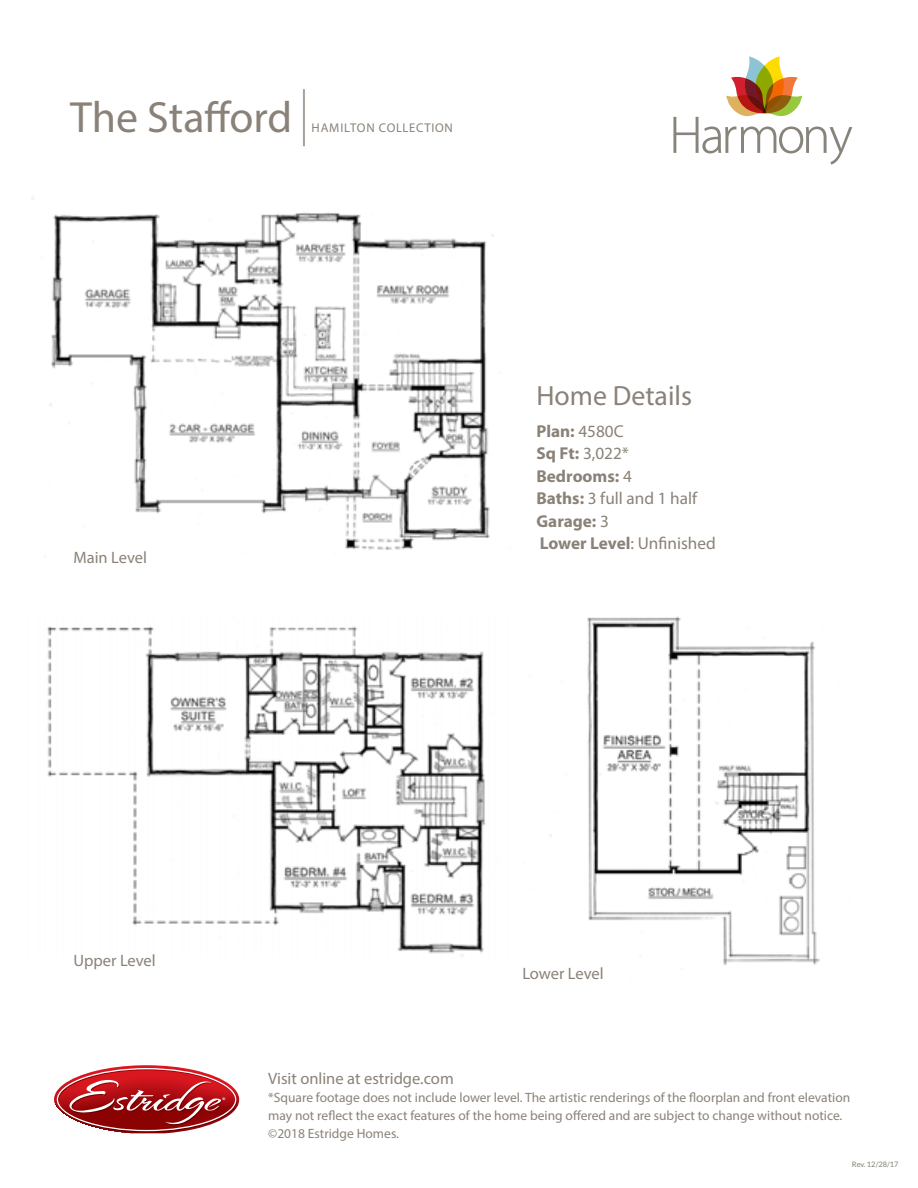
<style>
.page{position:relative;width:918px;height:1188px;background:#fff}
.page>*{position:absolute;margin:0;border:0;box-sizing:border-box;transform-origin:0 0}
.t1{font:43.8px "Myriad Pro";color:#8a8278}
.t2{font:27.75px "Myriad Pro";color:#8a8278}
.t3{font:17.25px "Myriad Pro";color:#8a8278}
.t4{font:700 17.25px "Myriad Pro";color:#8a8278}
.t5{font:16.5px "Myriad Pro";color:#8a8278}
.t6{font:13.5px/18px "Myriad Pro";color:#8a8278}
.t7{font:12.6px "Myriad Pro";letter-spacing:.05em;color:#8a8278}
.t8{font:8.1px "Myriad Pro";color:#fff}
.t9{font:7.5px "Lato";color:#807f74}
.s1{font-size:57px}
.s2{font-weight:400}
.s3{font-weight:700}
</style>
<div class="page">
<img style="left:32px;top:197px;width:462px;height:353px">
<img style="left:47px;top:626px;width:439px;height:331px">
<img style="left:550px;top:616px;width:270px;height:349px">
<svg style="left:54px;top:1065px;width:185px;height:68px"></svg>
<svg style="left:673px;top:56px;width:179px;height:109px"></svg>
<p class="t1" style="left:70px;top:90px;width:238px">The Stafford <span class="s1">|</span></p>
<p class="t7" style="left:312px;top:120px;width:143px">HAMILTON COLLECTION</p>
<p class="t5" style="left:73px;top:547px;width:75px">Main Level</p>
<p class="t2" style="left:536px;top:379px;width:157px">Home Details</p>
<p class="t4" style="left:536px;top:420px;width:89px">Plan: <span class="s2">4580C</span></p>
<p class="t3" style="left:536px;top:443px;width:94px"><span class="s3">Sq Ft:</span> 3,022*</p>
<p class="t4" style="left:536px;top:465px;width:97px">Bedrooms: <span class="s2">4</span></p>
<p class="t3" style="left:536px;top:488px;width:162px"><span class="s3">Baths:</span> 3 full and 1 half</p>
<p class="t4" style="left:536px;top:510px;width:74px">Garage: <span class="s2">3</span></p>
<p class="t3" style="left:540px;top:533px;width:177px"><span class="s3">Lower Level</span>: Unfinished</p>
<p class="t5" style="left:73px;top:951px;width:84px">Upper Level</p>
<p class="t5" style="left:522px;top:963px;width:83px">Lower Level</p>
<p class="t8" style="left:222px;top:1095px;width:5px">®</p>
<p class="t5" style="left:268px;top:1068px;width:187px">Visit online at estridge.com</p>
<p class="t6" style="left:268px;top:1088px;width:584px">*Square footage does not include lower level. The artistic renderings of the floorplan and front elevation may not reflect the exact features of the home being offered and are subject to change without notice. ©2018 Estridge Homes.</p>
<p class="t9" style="left:852px;top:1160px;width:48px">Rev. 12/28/17</p>
</div>
